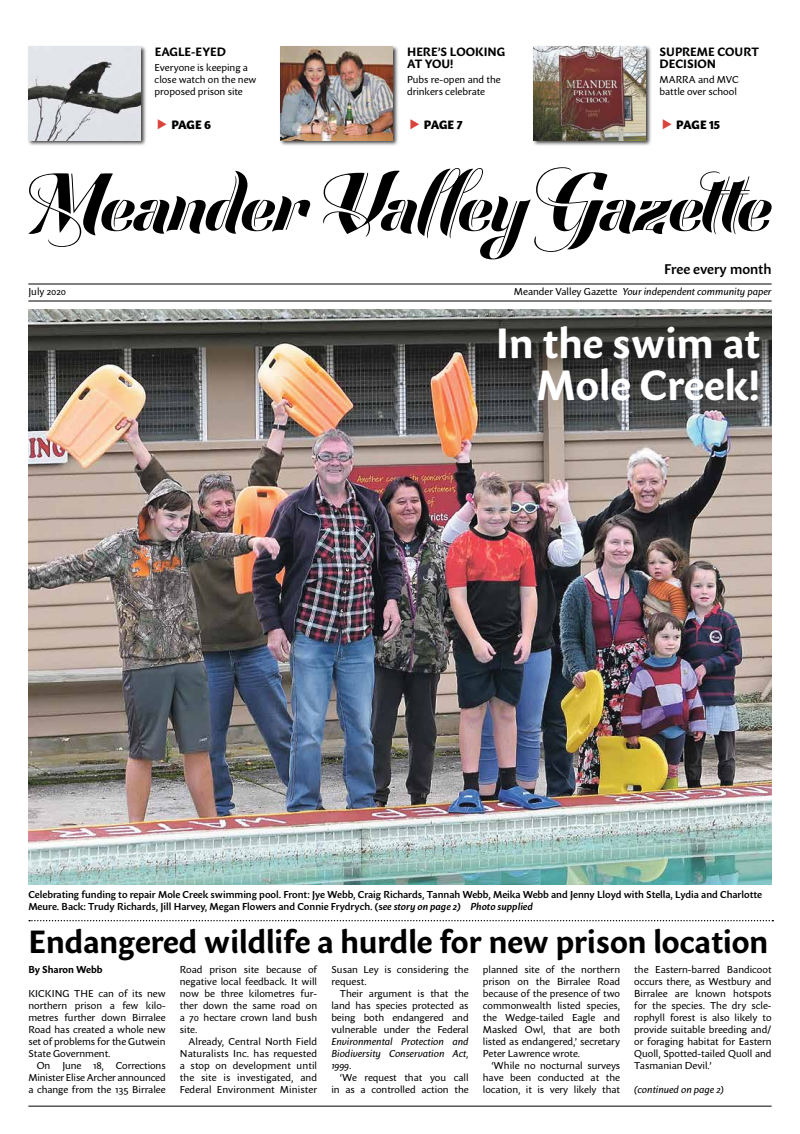
<style>
.page{position:relative;width:800px;height:1134px;background:#fff}
.page>*{position:absolute;margin:0;border:0;box-sizing:border-box;transform-origin:0 0}
.t1{font:700 42px/42px "Sharik Sans";color:#fff;text-align:right}
.t2{font:700 32px "Sharik Sans";color:#000}
.t3{font:600 14px "Sharik Sans";color:#000}
.t4{font:700 12px/12px "Sharik Sans";color:#000}
.t5{font:900 12px "Sharik Sans";letter-spacing:-.02em;color:#000}
.t6{font:10px/12px "Sharik Sans";color:#000;text-align:justify}
.t7{font:600 10px/12px "Sharik Sans";color:#000}
.t8{font:italic 10px/12px "Sharik Sans";color:#000;text-align:justify}
.t9{font:700 10px "Sharik Sans";color:#000}
.s1{font-style:normal}
.s2{font-style:italic}
</style>
<div class="page">
<hr style="left:28px;top:283px;width:743px;height:1px;background:#000">
<hr style="left:28px;top:300px;width:743px;height:1px;background:#000">
<svg style="left:28px;top:167px;width:743px;height:92px"></svg>
<hr style="left:28px;top:1106px;width:743px;height:1px;background:#000">
<div style="left:279px;top:46px;width:120px;height:101px;background:#000;opacity:.75"></div>
<img style="left:281px;top:47px;width:112px;height:93px">
<div style="left:532px;top:46px;width:119px;height:101px;background:#000;opacity:.75"></div>
<img style="left:533px;top:47px;width:112px;height:93px">
<div style="left:27px;top:46px;width:120px;height:101px;background:#000;opacity:.75"></div>
<img style="left:28px;top:47px;width:112px;height:93px">
<img style="left:28px;top:309px;width:743px;height:575px">
<svg style="left:29px;top:920px;width:744px;height:1px"></svg>
<p class="t4" style="left:155px;top:45px;width:73px">EAGLE-EYED</p>
<p class="t6" style="left:154px;top:62px;width:103px;text-align:left">Everyone is keeping a close watch on the new proposed prison site</p>
<p class="t5" style="left:171px;top:116px;width:41px">PAGE 6</p>
<p class="t4" style="left:407px;top:45px;width:100px">HERE’S LOOKING<br>AT YOU!</p>
<p class="t6" style="left:407px;top:74px;width:95px">Pubs re-open and the drinkers celebrate</p>
<p class="t5" style="left:423px;top:116px;width:40px">PAGE 7</p>
<p class="t4" style="left:659px;top:45px;width:101px">SUPREME COURT<br>DECISION</p>
<p class="t6" style="left:659px;top:74px;width:81px">MARRA and MVC battle over school</p>
<p class="t5" style="left:676px;top:116px;width:45px">PAGE 15</p>
<h3 class="t3" style="left:664px;top:259px;width:109px">Free every month</h3>
<p class="t6" style="left:28px;top:286px;width:39px">July 2020</p>
<p class="t8" style="left:514px;top:285px;width:259px"><span class="s1">Meander Valley Gazette</span> Your independent community paper</p>
<h1 class="t1" style="left:495px;top:321px;width:266px">In the swim at<br>Mole Creek!</h1>
<p class="t7" style="left:28px;top:888px;width:735px">Celebrating funding to repair Mole Creek swimming pool. Front: Jye Webb, Craig Richards, Tannah Webb, Meika Webb and Jenny Lloyd with Stella, Lydia and Charlotte<br>Meure. Back: Trudy Richards, Jill Harvey, Megan Flowers and Connie Frydrych. (s<span class="s2">ee story on page 2) Photo supplied</span></p>
<h2 class="t2" style="left:28px;top:919px;width:741px">Endangered wildlife a hurdle for new prison location</h2>
<p class="t9" style="left:28px;top:962px;width:76px">By Sharon Webb</p>
<p class="t6" style="left:28px;top:987px;width:139px">KICKING THE can of its new northern prison a few kilo&shy;metres further down Birralee Road has created a whole new set of problems for the Gutwein State Government.</p>
<p class="t6" style="left:28px;top:1059px;width:139px;text-indent:8px">On June 18, Corrections Minister Elise Archer announced a change from the 135 Birralee</p>
<p class="t6" style="left:180px;top:963px;width:139px">Road prison site because of negative local feedback. It will now be three kilometres fur&shy;ther down the same road on a 70 hectare crown land bush site.</p>
<p class="t6" style="left:180px;top:1035px;width:139px;text-indent:9px">Already, Central North Field Naturalists Inc. has requested a stop on development until the site is investigated, and Federal Environment Minister</p>
<p class="t6" style="left:331px;top:963px;width:139px">Susan Ley is considering the request.</p>
<p class="t6" style="left:331px;top:987px;width:139px;text-indent:8px">Their argument is that the land has species protected as being both endangered and vulnerable under the Federal</p>
<p class="t8" style="left:331px;top:1035px;width:139px">Environmental Protection and Biodiversity Conservation Act, 1999<span class="s1">.</span></p>
<p class="t6" style="left:331px;top:1071px;width:139px;text-align:right">‘We request that you call in as a controlled action the</p>
<p class="t6" style="left:482px;top:963px;width:139px">planned site of the northern prison on the Birralee Road because of the presence of two commonwealth listed species, the Wedge-tailed Eagle and Masked Owl, that are both listed as endangered,’ secretary Peter Lawrence wrote.</p>
<p class="t6" style="left:482px;top:1059px;width:139px;text-indent:8px">‘While no nocturnal surveys have been conducted at the location, it is very likely that</p>
<p class="t6" style="left:634px;top:963px;width:139px">the Eastern-barred Bandicoot occurs there, as Westbury and Birralee are known hotspots for the species. The dry scle&shy;rophyll forest is also likely to provide suitable breeding and/ or foraging habitat for Eastern Quoll, Spotted-tailed Quoll and Tasmanian Devil.’</p>
<p class="t8" style="left:634px;top:1083px;width:91px">(continued on page 2)</p>
</div>
